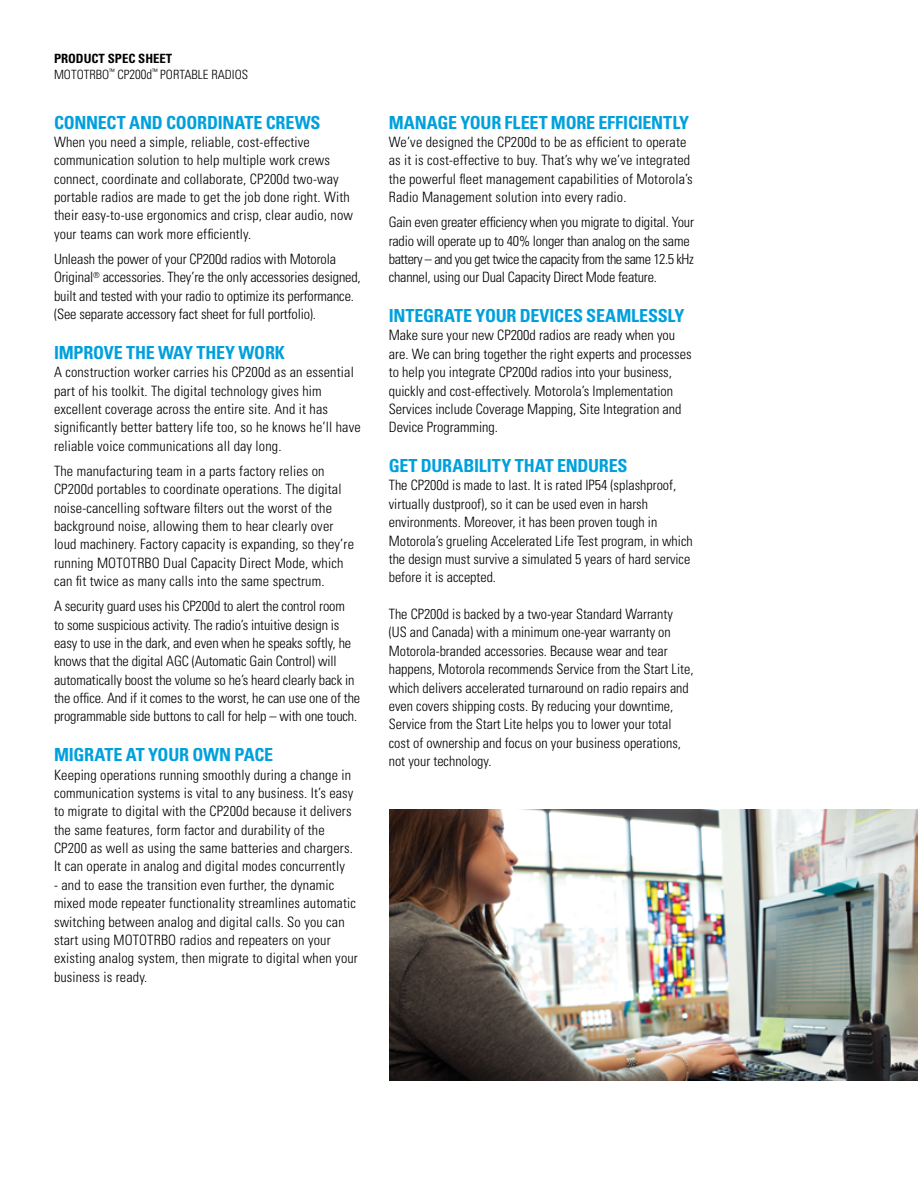
<style>
.page{position:relative;width:918px;height:1188px;background:#fff}
.page>*{position:absolute;margin:0;border:0;box-sizing:border-box;transform-origin:0 0}
.t1{font:700 condensed 18px "Univers LT Std";letter-spacing:-.015em;color:#00a0dd}
.t2{font:300 condensed 14.25px/18.3px "Univers LT Std";color:#000}
.t3{font:300 condensed 12.75px/15.3px "Univers LT Std";color:#000}
.s1{font-weight:700}
.s2{font-size:13.2px}
</style>
<div class="page">
<img style="left:389px;top:810px;width:529px;height:270px">
<p class="t3" style="left:54px;top:51px;width:196px"><span class="s1">PRODUCT SPEC SHEET<br></span>MOTOTRBO<sup>™</sup> CP<span class="s2">200d</span><sup>™</sup> PORTABLE RADIOS</p>
<p class="t1" style="left:54px;top:111px;width:268px">CONNECT AND COORDINATE CREWS</p>
<p class="t2" style="left:54px;top:133px;width:301px">When you need a simple, reliable, cost-effective communication solution to help multiple work crews connect, coordinate and collaborate, CP200d two-way portable radios are made to get the job done right. With their easy-to-use ergonomics and crisp, clear audio, now your teams can work more efficiently.</p>
<p class="t2" style="left:54px;top:250px;width:308px">Unleash the power of your CP200d radios with Motorola Original<sup>®</sup> accessories. They’re the only accessories designed, built and tested with your radio to optimize its performance. (See separate accessory fact sheet for full portfolio).</p>
<p class="t1" style="left:54px;top:341px;width:232px">IMPROVE THE WAY THEY WORK</p>
<p class="t2" style="left:54px;top:363px;width:308px">A construction worker carries his CP200d as an essential part of his toolkit. The digital technology gives him excellent coverage across the entire site. And it has significantly better battery life too, so he knows he’ll have reliable voice communications all day long.</p>
<p class="t2" style="left:54px;top:462px;width:302px">The manufacturing team in a parts factory relies on CP200d portables to coordinate operations. The digital noise-cancelling software filters out the worst of the background noise, allowing them to hear clearly over loud machinery. Factory capacity is expanding, so they’re running MOTOTRBO Dual Capacity Direct Mode, which can fit twice as many calls into the same spectrum.</p>
<p class="t2" style="left:54px;top:597px;width:308px">A security guard uses his CP200d to alert the control room<br>to some suspicious activity. The radio’s intuitive design is easy to use in the dark, and even when he speaks softly, he knows that the digital AGC (Automatic Gain Control) will automatically boost the volume so he’s heard clearly back in the office. And if it comes to the worst, he can use one of the programmable side buttons to call for help – with one touch.</p>
<p class="t1" style="left:54px;top:744px;width:221px">MIGRATE AT YOUR OWN PACE</p>
<p class="t2" style="left:54px;top:765px;width:301px">Keeping operations running smoothly during a change in communication systems is vital to any business. It’s easy to migrate to digital with the CP200d because it delivers the same features, form factor and durability of the CP200 as well as using the same batteries and chargers.<br>It can operate in analog and digital modes concurrently</p>
<p class="t2" style="left:54px;top:876px;width:305px">- and to ease the transition even further, the dynamic mixed mode repeater functionality streamlines automatic switching between analog and digital calls. So you can start using MOTOTRBO radios and repeaters on your existing analog system, then migrate to digital when your business is ready.</p>
<p class="t1" style="left:389px;top:111px;width:302px">MANAGE YOUR FLEET MORE EFFICIENTLY</p>
<p class="t2" style="left:389px;top:133px;width:305px">We’ve designed the CP200d to be as efficient to operate as it is cost-effective to buy. That’s why we’ve integrated the powerful fleet management capabilities of Motorola’s Radio Management solution into every radio.</p>
<p class="t2" style="left:389px;top:213px;width:307px">Gain even greater efficiency when you migrate to digital. Your radio will operate up to 40% longer than analog on the same battery – and you get twice the capacity from the same 12.5 kHz channel, using our Dual Capacity Direct Mode feature.</p>
<p class="t1" style="left:389px;top:305px;width:297px">INTEGRATE YOUR DEVICES SEAMLESSLY</p>
<p class="t2" style="left:389px;top:326px;width:304px">Make sure your new CP200d radios are ready when you are. We can bring together the right experts and processes to help you integrate CP200d radios into your business, quickly and cost-effectively. Motorola’s Implementation Services include Coverage Mapping, Site Integration and Device Programming.</p>
<p class="t1" style="left:389px;top:455px;width:240px">GET DURABILITY THAT ENDURES</p>
<p class="t2" style="left:389px;top:476px;width:305px">The CP200d is made to last. It is rated IP54 (splashproof, virtually dustproof), so it can be used even in harsh environments. Moreover, it has been proven tough in Motorola’s grueling Accelerated Life Test program, in which the design must survive a simulated 5 years of hard service before it is accepted.</p>
<p class="t2" style="left:389px;top:605px;width:306px">The CP200d is backed by a two-year Standard Warranty (US and Canada) with a minimum one-year warranty on Motorola-branded accessories. Because wear and tear happens, Motorola recommends Service from the Start Lite, which delivers accelerated turnaround on radio repairs and even covers shipping costs. By reducing your downtime, Service from the Start Lite helps you to lower your total cost of ownership and focus on your business operations, not your technology.</p>
</div>
